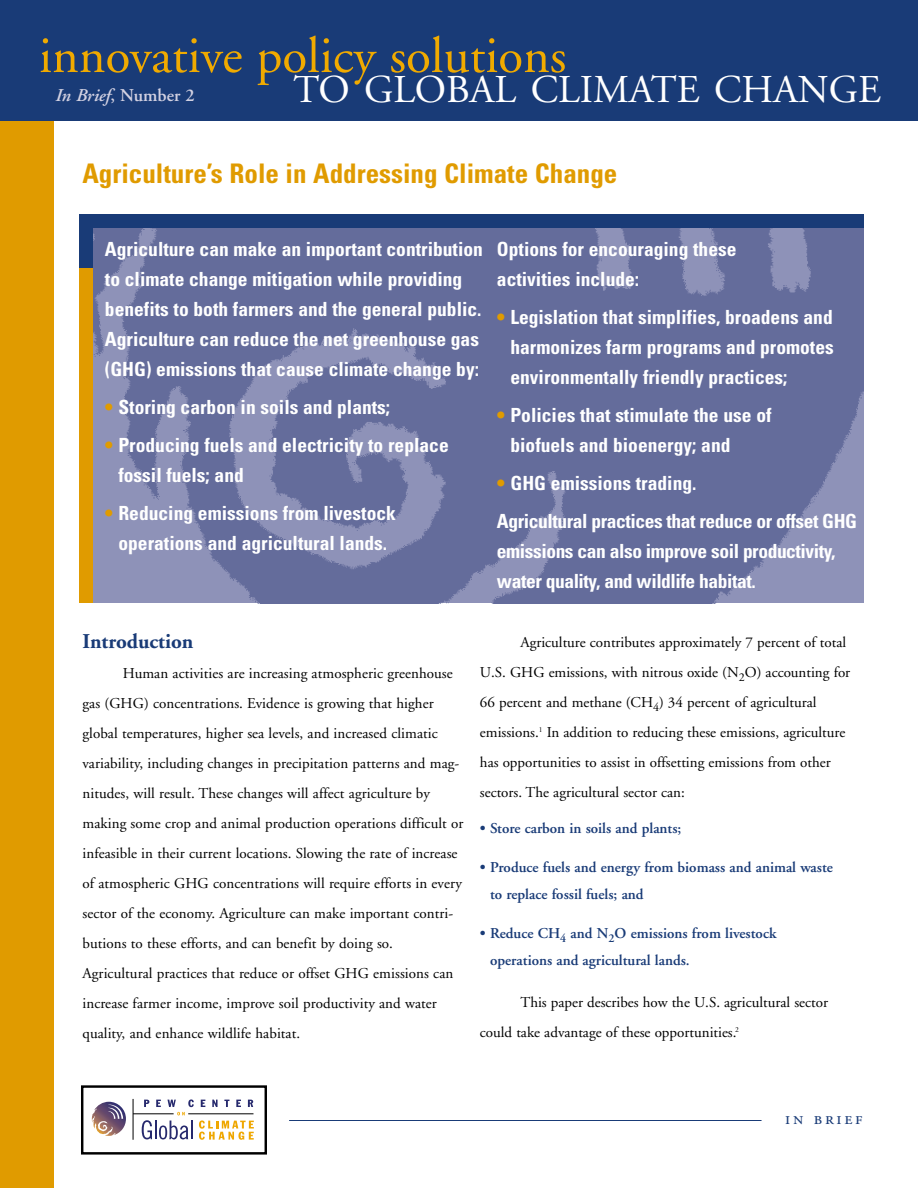
<style>
.page{position:relative;width:918px;height:1188px;background:#fff}
.page>*{position:absolute;margin:0;border:0;box-sizing:border-box;transform-origin:0 0}
.t1{font:51px "Adobe Garamond";color:#f0aa00}
.t2{font:39.3px "Adobe Garamond";color:#fff}
.t3{font:700 condensed 27px "Univers";color:#e09b00}
.t4{font:700 21px "Adobe Garamond";color:#193b77}
.t5{font:700 condensed 19.5px/30px "Univers";color:#fff}
.t6{font:700 condensed 19.5px/38.1px "Univers";letter-spacing:-.02em;color:#fff}
.t7{font:600 18px "Adobe Garamond";color:#d2d1e2}
.t8{font:18px "Adobe Garamond Regular SC";letter-spacing:.15em;color:#193b77}
.t9{font:15px/30px "Adobe Garamond";letter-spacing:.005em;color:#000}
.t10{font:600 15px/27px "Adobe Garamond";color:#193b77}
.s1{font-style:italic}
.s2{color:#e09b00}
</style>
<div class="page">
<img style="left:93px;top:214px;width:771px;height:389px">
<hr style="left:133px;top:1099px;width:1px;height:41px;background:#000">
<hr style="left:133px;top:1114px;width:41px;height:1px;background:#000">
<svg style="left:142px;top:1099px;width:112px;height:41px"></svg>
<img style="left:92px;top:1102px;width:21px;height:32px">
<div style="left:81px;top:1085px;width:186px;height:70px;border:2px solid #000"></div>
<hr style="left:289px;top:1120px;width:473px;height:1px;background:#193b77">
<div style="left:0;top:52px;width:54px;height:1136px;background:#e09b00"></div>
<div style="left:0;top:0;width:918px;height:122px;background:#193b77"></div>
<div style="left:82px;top:215px;width:782px;height:13px;background:#193b77"></div>
<div style="left:80px;top:248px;width:13px;height:355px;background:#e09b00"></div>
<div style="left:80px;top:214px;width:13px;height:54px;background:#193b77"></div>
<h1 class="t1" style="left:39px;top:35px;width:529px">innovative policy solutions</h1>
<h2 class="t2" style="left:294px;top:74px;width:589px">TO GLOBAL CLIMATE CHANGE</h2>
<p class="t7" style="left:56px;top:88px;width:141px"><span class="s1">In Brief</span>, Number 2</p>
<h3 class="t3" style="left:82px;top:163px;width:536px">Agriculture’s Role in Addressing Climate Change</h3>
<h3 class="t5" style="left:105px;top:236px;width:379px">Agriculture can make an important contribution to climate change mitigation while providing benefits to both farmers and the general public.<br>Agriculture can reduce the net greenhouse gas (GHG) emissions that cause climate change by:</h3>
<h3 class="t5" style="left:105px;top:394px;width:287px"><span class="s2">•</span> Storing carbon in soils and plants;</h3>
<h3 class="t5" style="left:118px;top:432px;width:332px;text-indent:-13px"><span class="s2">•</span> Producing fuels and electricity to replace fossil fuels; and</h3>
<h3 class="t5" style="left:105px;top:500px;width:292px;text-align:center"><span class="s2">•</span> Reducing emissions from livestock operations and agricultural lands.</h3>
<h3 class="t5" style="left:497px;top:236px;width:241px">Options for encouraging these activities include:</h3>
<h3 class="t5" style="left:510px;top:304px;width:325px;text-align:justify;text-indent:-13px"><span class="s2">•</span> Legislation that simplifies, broadens and harmonizes farm programs and promotes environmentally friendly practices;</h3>
<h3 class="t5" style="left:510px;top:402px;width:263px;text-indent:-13px"><span class="s2">•</span> Policies that stimulate the use of biofuels and bioenergy; and</h3>
<h3 class="t6" style="left:497px;top:466px;width:362px"><span class="s2">•</span> GHG emissions trading.<br>Agricultural practices that reduce or offset GHG</h3>
<h3 class="t6" style="left:497px;top:538px;width:340px;line-height:30px">emissions can also improve soil productivity, water quality, and wildlife habitat.</h3>
<h3 class="t4" style="left:82px;top:633px;width:112px">Introduction</h3>
<p class="t9" style="left:82px;top:660px;width:382px;text-indent:40px">Human activities are increasing atmospheric greenhouse gas (GHG) concentrations. Evidence is growing that higher global temperatures, higher sea levels, and increased climatic variability, including changes in precipitation patterns and mag&shy;nitudes, will result. These changes will affect agriculture by making some crop and animal production operations difficult or infeasible in their current locations. Slowing the rate of increase of atmospheric GHG concentrations will require efforts in every sector of the economy. Agriculture can make important contri&shy;butions to these efforts, and can benefit by doing so.<br>Agricultural practices that reduce or offset GHG emissions can increase farmer income, improve soil productivity and water quality, and enhance wildlife habitat.</p>
<p class="t9" style="left:480px;top:629px;width:372px;text-indent:41px">Agriculture contributes approximately 7 percent of total U.S. GHG emissions, with nitrous oxide (N<sub>2</sub>O) accounting for 66 percent and methane (CH<sub>4</sub>) 34 percent of agricultural emissions.<sup>1</sup> In addition to reducing these emissions, agriculture has opportunities to assist in offsetting emissions from other sectors. The agricultural sector can:</p>
<p class="t10" style="left:480px;top:816px;width:203px">• Store carbon in soils and plants;</p>
<p class="t10" style="left:490px;top:855px;width:345px;text-indent:-10px">• Produce fuels and energy from biomass and animal waste to replace fossil fuels; and</p>
<p class="t10" style="left:490px;top:921px;width:288px;text-indent:-10px">• Reduce CH<sub>4</sub> and N<sub>2</sub>O emissions from livestock operations and agricultural lands.</p>
<p class="t9" style="left:480px;top:989px;width:350px;text-indent:40px">This paper describes how the U.S. agricultural sector could take advantage of these opportunities.<sup>2</sup></p>
<p class="t8" style="left:785px;top:1111px;width:79px">in brief</p>
</div>
